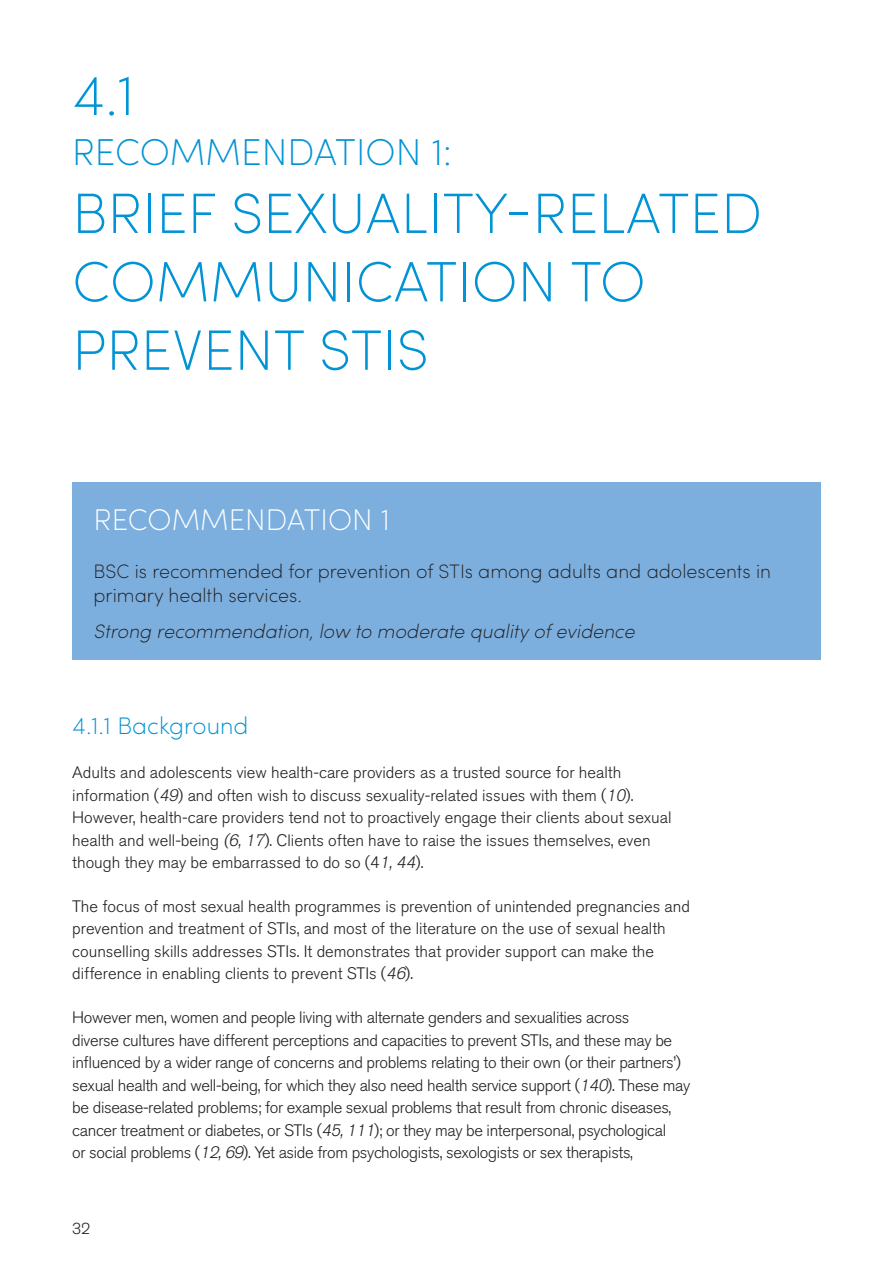
<style>
.page{position:relative;width:893px;height:1263px;background:#fff}
.page>*{position:absolute;margin:0;border:0;box-sizing:border-box;transform-origin:0 0}
.t1{font:200 57px/68.4px "Sofia Pro";color:#0093d5}
.t2{font:200 37.5px "Sofia Pro";color:#0093d5}
.t3{font:200 30px "Sofia Pro";color:#fff}
.t4{font:200 24px "Sofia Pro";color:#0093d5}
.t5{font:200 19.5px/23.4px "Sofia Pro";color:#231f20}
.t6{font:italic 200 19.5px "Sofia Pro";color:#231f20}
.t7{font:300 16.5px/22.5px "Akzidenz Grotesk BQ";color:#231f20}
.t8{font:300 16.5px/22.5px "Akzidenz Grotesk BQ";letter-spacing:-.02em;color:#231f20}
.t9{font:300 15.75px "Akzidenz Grotesk BQ";color:#231f20}
.s1{font-style:italic}
</style>
<div class="page">
<div style="left:72px;top:482px;width:749px;height:177px;background:#7cafde"></div>
<p class="t1" style="left:72px;top:58px;width:64px">4.1</p>
<p class="t2" style="left:72px;top:126px;width:381px">RECOMMENDATION 1:</p>
<p class="t1" style="left:72px;top:176px;width:691px">BRIEF SEXUALITY-RELATED<br>COMMUNICATION TO<br>PREVENT STIS</p>
<p class="t3" style="left:94px;top:498px;width:298px">RECOMMENDATION 1</p>
<p class="t5" style="left:94px;top:559px;width:679px">BSC is recommended for prevention of STIs among adults and adolescents in primary health services.</p>
<p class="t6" style="left:94px;top:618px;width:543px">Strong recommendation, low to moderate quality of evidence</p>
<p class="t4" style="left:72px;top:709px;width:178px">4.1.1 Background</p>
<p class="t7" style="left:72px;top:761px;width:601px">Adults and adolescents view health-care providers as a trusted source for health information (<span class="s1">49</span>) and often wish to discuss sexuality-related issues with them (<span class="s1">10</span>).<br>However, health-care providers tend not to proactively engage their clients about sexual health and well-being <span class="s1">(6,17</span>). Clients often have to raise the issues themselves, even though they may be embarrassed to do so (4<span class="s1">1,44</span>).</p>
<p class="t7" style="left:72px;top:895px;width:619px">The focus of most sexual health programmes is prevention of unintended pregnancies and prevention and treatment of STIs, and most of the literature on the use of sexual health counselling skills addresses STIs. It demonstrates that provider support can make the difference in enabling clients to prevent STIs (<span class="s1">46</span>).</p>
<p class="t8" style="left:72px;top:1006px;width:619px">However men, women and people living with alternate genders and sexualities across<br>diverse cultures have different perceptions and capacities to prevent STIs, and these may be influenced by a wider range of concerns and problems relating to their own (or their partners’) sexual health and well-being, for which they also need health service support (<span class="s1">140</span>). These may be disease-related problems; for example sexual problems that result from chronic diseases, cancer treatment or diabetes, or STIs (<span class="s1">45,111</span>); or they may be interpersonal, psychological<br>or social problems (<span class="s1">12,69</span>). Yet aside from psychologists, sexologists or sex therapists,</p>
<p class="t9" style="left:72px;top:1219px;width:20px">32</p>
</div>
